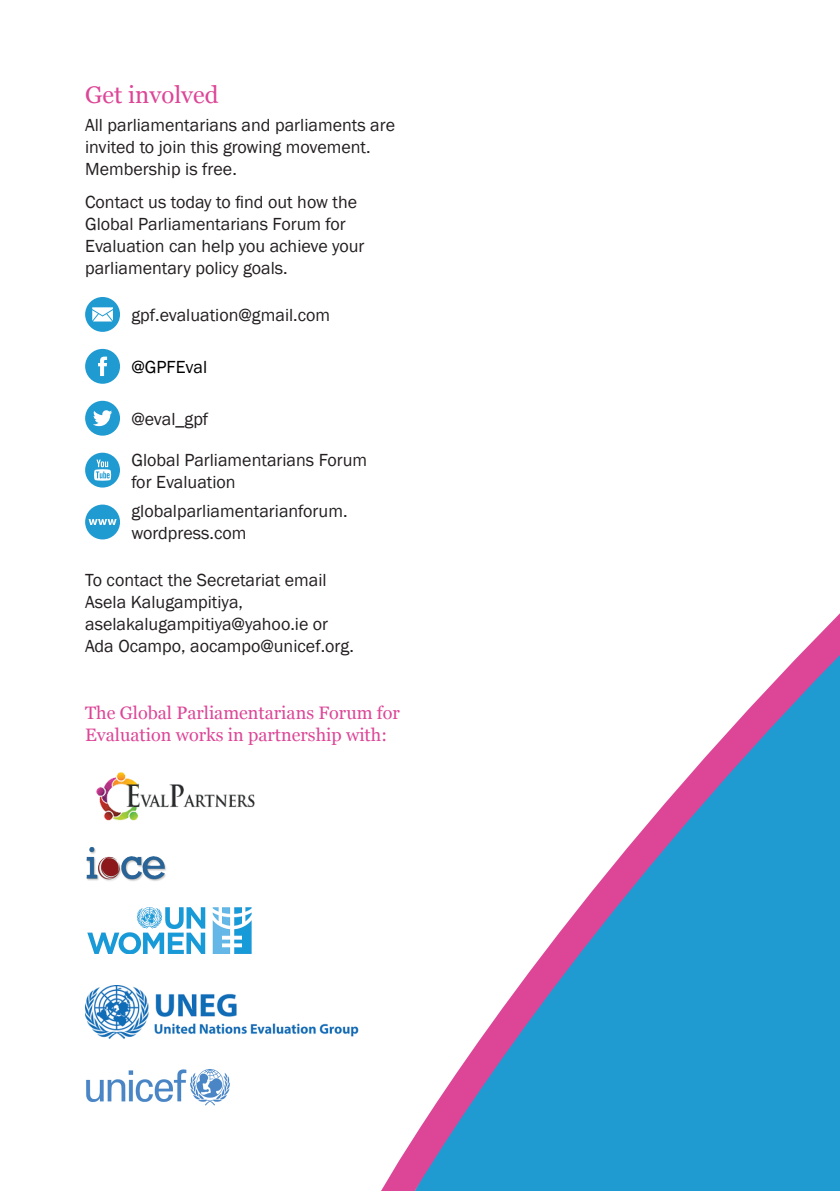
<style>
.page{position:relative;width:840px;height:1191px;background:#fff}
.page>*{position:absolute;margin:0;border:0;box-sizing:border-box;transform-origin:0 0}
.t1{font:24px "Georgia";color:#dd4597}
.t2{font:18px/22px "Franklin Gothic";color:#231f20}
.t3{font:18px/22px "Georgia";color:#dd4597}
.t4{font:18px "Franklin Gothic";color:#000}
</style>
<div class="page">
<svg style="left:358px;top:614px;width:481px;height:577px"></svg>
<div style="left:85px;top:297px;width:35px;height:35px;background:#1f9bd1;border-radius:50%"></div>
<svg style="left:92px;top:307px;width:21px;height:14px"></svg>
<div style="left:85px;top:349px;width:35px;height:35px;background:#1f9bd1;border-radius:50%"></div>
<svg style="left:98px;top:356px;width:9px;height:20px"></svg>
<div style="left:85px;top:401px;width:35px;height:35px;background:#1f9bd1;border-radius:50%"></div>
<svg style="left:93px;top:410px;width:19px;height:16px"></svg>
<div style="left:85px;top:453px;width:35px;height:34px;background:#1f9bd1;border-radius:50%"></div>
<svg style="left:94px;top:459px;width:17px;height:22px"></svg>
<div style="left:85px;top:504px;width:35px;height:35px;background:#1f9bd1;border-radius:50%"></div>
<svg style="left:88px;top:519px;width:28px;height:6px"></svg>
<img style="left:96px;top:772px;width:159px;height:49px">
<img style="left:87px;top:907px;width:165px;height:46px">
<img style="left:85px;top:985px;width:273px;height:53px">
<img style="left:86px;top:1069px;width:144px;height:37px">
<img style="left:86px;top:847px;width:80px;height:34px">
<h1 class="t1" style="left:85px;top:77px;width:135px">Get involved</h1>
<p class="t2" style="left:85px;top:114px;width:311px">All parliamentarians and parliaments are invited to join this growing movement.<br>Membership is free.</p>
<p class="t2" style="left:85px;top:192px;width:281px">Contact us today to find out how the Global Parliamentarians Forum for Evaluation can help you achieve your parliamentary policy goals.</p>
<p class="t2" style="left:131px;top:304px;width:200px">gpf.evaluation@gmail.com</p>
<p class="t4" style="left:131px;top:355px;width:77px">@GPFEval</p>
<p class="t2" style="left:131px;top:408px;width:78px">@eval_gpf</p>
<p class="t2" style="left:131px;top:449px;width:237px">Global Parliamentarians Forum for Evaluation</p>
<p class="t2" style="left:131px;top:500px;width:217px">globalparliamentarianforum. wordpress.com</p>
<p class="t2" style="left:85px;top:569px;width:270px">To contact the Secretariat email<br>Asela Kalugampitiya, aselakalugampitiya@yahoo.ie or<br>Ada Ocampo, aocampo@unicef.org.</p>
<p class="t3" style="left:85px;top:700px;width:316px">The Global Parliamentarians Forum for<br>Evaluation works in partnership with:</p>
</div>
